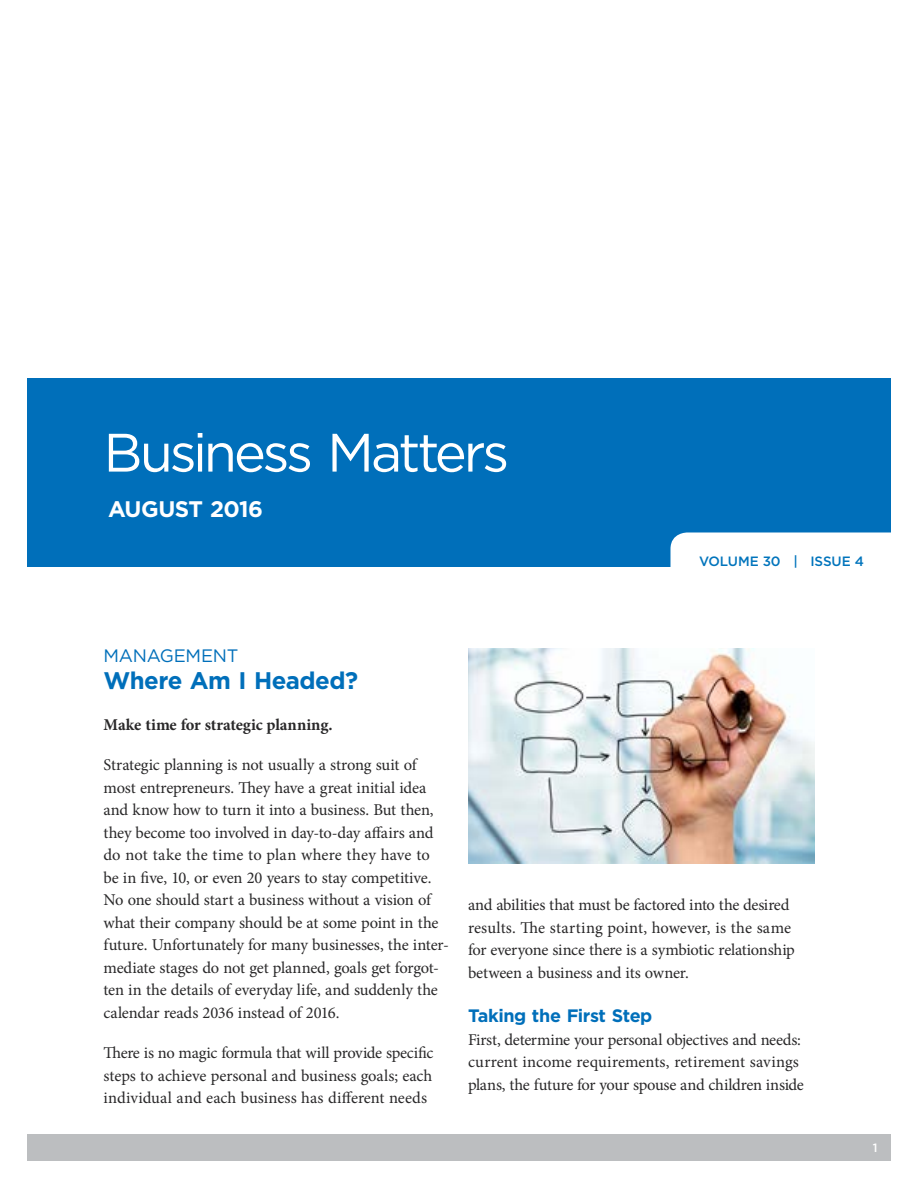
<style>
.page{position:relative;width:918px;height:1188px;background:#fff}
.page>*{position:absolute;margin:0;border:0;box-sizing:border-box;transform-origin:0 0}
.t1{font:54px "Gotham";letter-spacing:-.06em;color:#fff}
.t2{font:700 24px "Gotham";letter-spacing:-.025em;color:#006fba}
.t3{font:700 22.5px "Gotham";letter-spacing:-.025em;color:#fff}
.t4{font:700 18px "Gotham";letter-spacing:-.025em;color:#006fba}
.t5{font:18px "Gotham";letter-spacing:-.015em;color:#006fba}
.t6{font:16.5px/22.5px "Minion Pro";letter-spacing:-.01em;color:#292829}
.t7{font:700 16.5px "Minion Pro";letter-spacing:-.01em;color:#292829}
.t8{font:500 13.5px "Gotham";letter-spacing:-.015em;color:#0074bc}
.t9{font:500 12px "Gotham";color:#fff}
</style>
<div class="page">
<div style="left:27px;top:1134px;width:864px;height:27px;background:#bcbec0"></div>
<div style="left:27px;top:378px;width:864px;height:189px;background:#006fba"></div>
<div style="left:670px;top:532px;width:221px;height:35px;background:#fff"></div>
<img style="left:468px;top:648px;width:346px;height:216px">
<h1 class="t1" style="left:104px;top:418px;width:407px">Business Matters</h1>
<h3 class="t3" style="left:108px;top:494px;width:157px">AUGUST 2016</h3>
<p class="t8" style="left:699px;top:552px;width:166px">VOLUME 30 | ISSUE 4</p>
<p class="t5" style="left:104px;top:645px;width:136px">MANAGEMENT</p>
<h2 class="t2" style="left:104px;top:665px;width:256px">Where Am I Headed?</h2>
<p class="t7" style="left:104px;top:713px;width:231px">Make time for strategic planning.</p>
<p class="t6" style="left:104px;top:754px;width:347px">Strategic planning is not usually a strong suit of most entrepreneurs. They have a great initial idea and know how to turn it into a business. But then, they become too involved in day-to-day affairs and do not take the time to plan where they have to be in five, 10, or even 20 years to stay competitive.<br>No one should start a business without a vision of what their company should be at some point in the future. Unfortunately for many businesses, the inter&shy;mediate stages do not get planned, goals get forgot&shy;ten in the details of everyday life, and suddenly the calendar reads 2036 instead of 2016.</p>
<p class="t6" style="left:104px;top:1042px;width:331px;text-align:justify">There is no magic formula that will provide specific steps to achieve personal and business goals; each individual and each business has different needs</p>
<p class="t6" style="left:468px;top:894px;width:328px">and abilities that must be factored into the desired results. The starting point, however, is the same for everyone since there is a symbiotic relationship between a business and its owner.</p>
<p class="t4" style="left:468px;top:1004px;width:186px">Taking the First Step</p>
<p class="t6" style="left:468px;top:1028px;width:337px">First, determine your personal objectives and needs: current income requirements, retirement savings plans, the future for your spouse and children inside</p>
<p class="t9" style="left:873px;top:1140px;width:6px">1</p>
</div>
